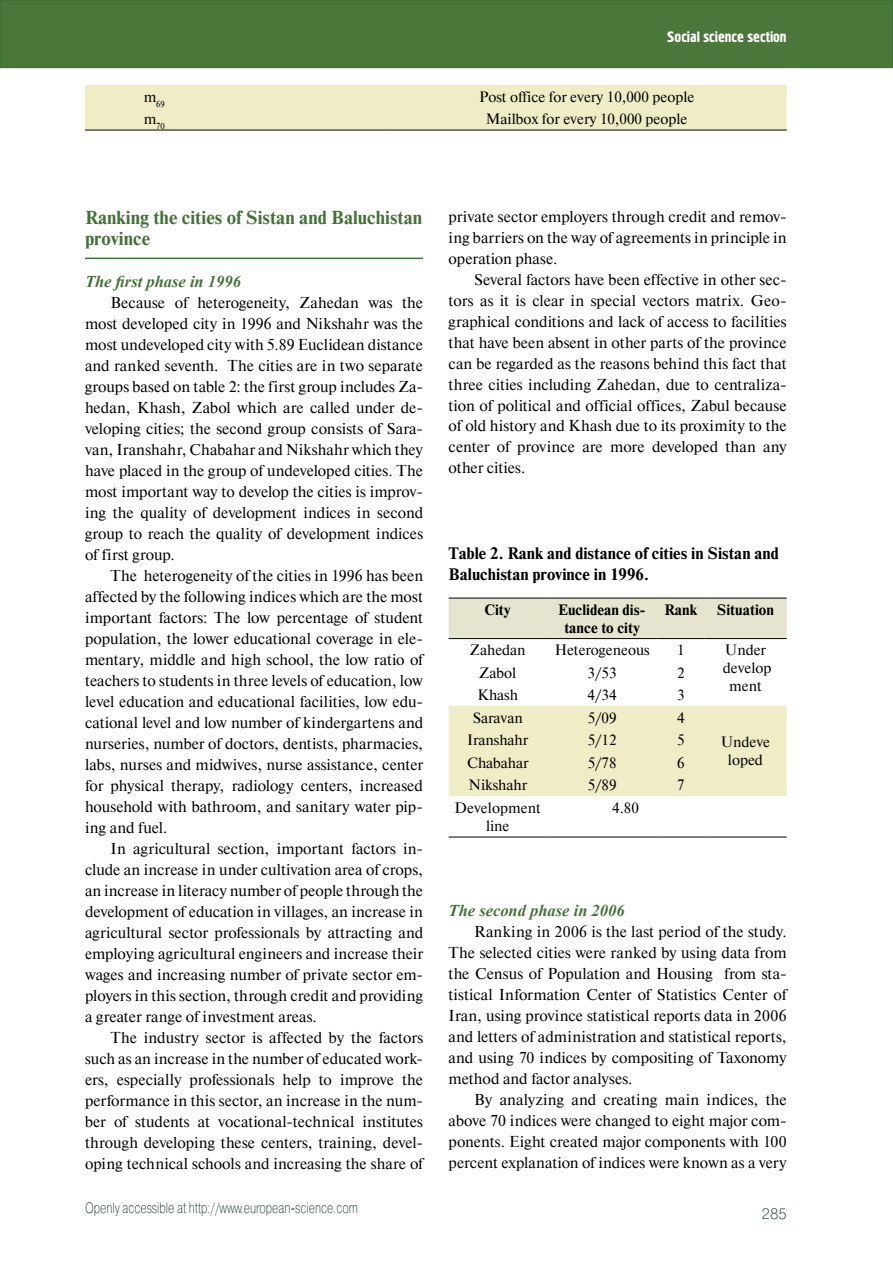
<style>
.page{position:relative;width:893px;height:1263px;background:#fff}
.page>*{position:absolute;margin:0;border:0;box-sizing:border-box;transform-origin:0 0}
.t1{font:700 18.75px/21px "Newton C";color:#437236}
.t2{font:700 16.5px/21px "Newton C";color:#000}
.t3{font:italic 700 16.5px "Times New Roman";color:#437236}
.t4{font:15.75px/21px "Newton C";color:#000;text-align:justify}
.t5{font:15px/18px "Newton C";color:#000;text-align:center}
.t6{font:15px "Pragmatica Light C";color:#0d3e20;scale:.75 1}
.t7{font:700 15px/18px "Newton C";color:#000;text-align:center}
.t8{font:15px "Hermes C";color:#fff}
.t9{font:15px "Pragmatica Light C";color:#0d3e20}
.t10{font:8.7px "Newton C";color:#000}
</style>
<div class="page">
<div style="left:1px;top:1px;width:891px;height:66px;background:#4b773b"></div>
<div style="left:0;top:0;width:893px;height:68px;border:2px solid #437236"></div>
<div style="left:85px;top:85px;width:702px;height:45px;background:#efecc6"></div>
<hr style="left:85px;top:130px;width:139px;height:1px;background:#000">
<hr style="left:224px;top:130px;width:163px;height:1px;background:#000">
<hr style="left:387px;top:130px;width:400px;height:1px;background:#000">
<hr style="left:85px;top:258px;width:338px;height:1px;background:#437236">
<div style="left:449px;top:599px;width:338px;height:39px;background:#e6e3cf"></div>
<svg style="left:449px;top:639px;width:338px;height:198px"></svg>
<div style="left:449px;top:706px;width:338px;height:90px;background:#efecc6"></div>
<hr style="left:449px;top:598px;width:98px;height:1px;background:#000">
<hr style="left:547px;top:598px;width:110px;height:1px;background:#000">
<hr style="left:657px;top:598px;width:47px;height:1px;background:#000">
<hr style="left:704px;top:598px;width:83px;height:1px;background:#000">
<hr style="left:449px;top:638px;width:98px;height:1px;background:#000">
<hr style="left:547px;top:638px;width:110px;height:1px;background:#000">
<hr style="left:657px;top:638px;width:47px;height:1px;background:#000">
<hr style="left:704px;top:638px;width:83px;height:1px;background:#000">
<hr style="left:449px;top:837px;width:98px;height:1px;background:#000">
<hr style="left:547px;top:837px;width:110px;height:1px;background:#000">
<hr style="left:657px;top:837px;width:47px;height:1px;background:#000">
<hr style="left:704px;top:837px;width:83px;height:1px;background:#000">
<p class="t8" style="left:667px;top:29px;width:121px">Social science section</p>
<p class="t10" style="left:144px;top:99px;width:23px"><sup>m</sup>69</p>
<p class="t5" style="left:479px;top:87px;width:217px">Post office for every 10,000 people</p>
<p class="t10" style="left:144px;top:121px;width:23px"><sup>m</sup>70</p>
<p class="t5" style="left:486px;top:110px;width:203px">Mailbox for every 10,000 people</p>
<p class="t1" style="left:85px;top:207px;width:339px">Ranking the cities of Sistan and Baluchistan province</p>
<p class="t3" style="left:85px;top:270px;width:157px">The first phase in 1996</p>
<p class="t4" style="left:85px;top:292px;width:340px;text-indent:26px">Because of heterogeneity, Zahedan was the most developed city in 1996 and Nikshahr was the most undeveloped city with 5.89 Euclidean distance and ranked seventh. The cities are in two separate groups based on table 2: the first group includes Za&shy;hedan, Khash, Zabol which are called under de&shy;veloping cities; the second group consists of Sara&shy;van, Iranshahr, Chabahar and Nikshahr which they have placed in the group of undeveloped cities. The most important way to develop the cities is improv&shy;ing the quality of development indices in second group to reach the quality of development indices of first group.</p>
<p class="t4" style="left:85px;top:565px;width:340px;text-indent:26px">The heterogeneity of the cities in 1996 has been affected by the following indices which are the most important factors: The low percentage of student population, the lower educational coverage in ele&shy;mentary, middle and high school, the low ratio of teachers to students in three levels of education, low level education and educational facilities, low edu&shy;cational level and low number of kindergartens and nurseries, number of doctors, dentists, pharmacies, labs, nurses and midwives, nurse assistance, center for physical therapy, radiology centers, increased household with bathroom, and sanitary water pip&shy;ing and fuel.</p>
<p class="t4" style="left:85px;top:838px;width:340px;text-indent:25px">In agricultural section, important factors in&shy;clude an increase in under cultivation area of crops, an increase in literacy number of people through the development of education in villages, an increase in agricultural sector professionals by attracting and employing agricultural engineers and increase their wages and increasing number of private sector em&shy;ployers in this section, through credit and providing a greater range of investment areas.</p>
<p class="t4" style="left:85px;top:1027px;width:340px;text-indent:26px">The industry sector is affected by the factors such as an increase in the number of educated work&shy;ers, especially professionals help to improve the performance in this sector, an increase in the num&shy;ber of students at vocational-technical institutes through developing these centers, training, devel&shy;oping technical schools and increasing the share of</p>
<p class="t6" style="left:85px;top:1199px;width:365px">Openly accessible at http://www.european-science.com</p>
<p class="t4" style="left:449px;top:206px;width:340px">private sector employers through credit and remov&shy;ing barriers on the way of agreements in principle in operation phase.</p>
<p class="t4" style="left:449px;top:269px;width:340px;text-indent:25px">Several factors have been effective in other sec&shy;tors as it is clear in special vectors matrix. Geo&shy;graphical conditions and lack of access to facilities that have been absent in other parts of the province can be regarded as the reasons behind this fact that three cities including Zahedan, due to centraliza&shy;tion of political and official offices, Zabul because of old history and Khash due to its proximity to the center of province are more developed than any other cities.</p>
<p class="t2" style="left:449px;top:543px;width:332px">Table 2. Rank and distance of cities in Sistan and<br>Baluchistan province in 1996.</p>
<p class="t7" style="left:485px;top:600px;width:28px">City</p>
<p class="t7" style="left:558px;top:600px;width:89px">Euclidean dis&shy;tance to city</p>
<p class="t7" style="left:664px;top:600px;width:34px">Rank</p>
<p class="t7" style="left:717px;top:600px;width:58px">Situation</p>
<p class="t5" style="left:470px;top:641px;width:57px">Zahedan</p>
<p class="t5" style="left:555px;top:641px;width:96px">Heterogeneous</p>
<p class="t5" style="left:677px;top:641px;width:9px">1</p>
<p class="t5" style="left:723px;top:641px;width:50px">Under develop ment</p>
<p class="t5" style="left:479px;top:663px;width:38px">Zabol</p>
<p class="t5" style="left:588px;top:663px;width:31px">3/53</p>
<p class="t5" style="left:677px;top:663px;width:9px">2</p>
<p class="t5" style="left:477px;top:686px;width:42px">Khash</p>
<p class="t5" style="left:588px;top:686px;width:31px">4/34</p>
<p class="t5" style="left:677px;top:686px;width:9px">3</p>
<p class="t5" style="left:473px;top:708px;width:52px">Saravan</p>
<p class="t5" style="left:588px;top:708px;width:30px">5/09</p>
<p class="t5" style="left:677px;top:708px;width:9px">4</p>
<p class="t5" style="left:467px;top:731px;width:62px">Iranshahr</p>
<p class="t5" style="left:588px;top:731px;width:30px">5/12</p>
<p class="t5" style="left:677px;top:731px;width:9px">5</p>
<p class="t5" style="left:467px;top:753px;width:63px">Chabahar</p>
<p class="t5" style="left:588px;top:753px;width:30px">5/78</p>
<p class="t5" style="left:677px;top:753px;width:9px">6</p>
<p class="t5" style="left:468px;top:776px;width:60px">Nikshahr</p>
<p class="t5" style="left:588px;top:776px;width:30px">5/89</p>
<p class="t5" style="left:677px;top:776px;width:9px">7</p>
<p class="t5" style="left:455px;top:798px;width:88px">Development line</p>
<p class="t5" style="left:612px;top:798px;width:28px">4.80</p>
<p class="t5" style="left:721px;top:733px;width:51px">Undeve loped</p>
<p class="t3" style="left:449px;top:899px;width:178px">The second phase in 2006</p>
<p class="t4" style="left:449px;top:921px;width:340px;text-indent:26px">Ranking in 2006 is the last period of the study.<br>The selected cities were ranked by using data from the Census of Population and Housing from sta&shy;tistical Information Center of Statistics Center of Iran, using province statistical reports data in 2006 and letters of administration and statistical reports, and using 70 indices by compositing of Taxonomy method and factor analyses.</p>
<p class="t4" style="left:449px;top:1089px;width:340px;text-indent:26px">By analyzing and creating main indices, the above 70 indices were changed to eight major com&shy;ponents. Eight created major components with 100 percent explanation of indices were known as a very</p>
<p class="t9" style="left:762px;top:1205px;width:27px">285</p>
</div>
